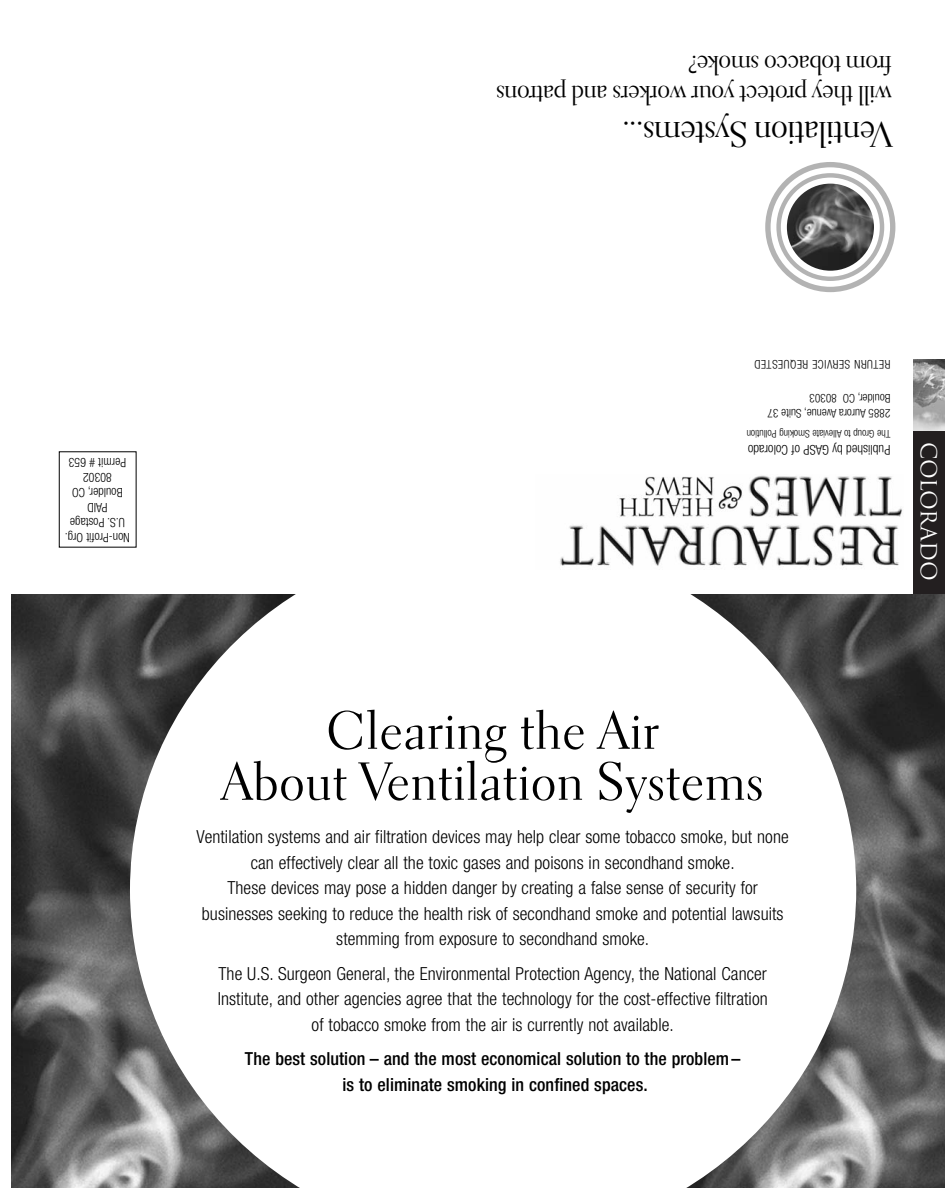
<style>
.page{position:relative;width:945px;height:1188px;background:#fff}
.page>*{position:absolute;margin:0;border:0;box-sizing:border-box;transform-origin:0 0}
.t1{font:54px/51px "Electra LH Display";letter-spacing:.04em;color:#000;text-align:center}
.t2{font:36px "Electra LH Display";letter-spacing:.01em;color:#000}
.t3{font:27px/30px "Electra LH Display";letter-spacing:.01em;color:#000}
.t4{font:21.6px "Trajan";letter-spacing:-.01em;color:#fff}
.t5{font:300 condensed 18px/25.5px "Helvetica Neue";letter-spacing:.005em;color:#000;text-align:center}
.t6{font:500 condensed 18px/25.5px "Helvetica Neue";letter-spacing:.005em;color:#000;text-align:center}
.t7{font:300 condensed 13.5px "Helvetica Neue";color:#000;scale:.95 1}
.t8{font:300 condensed 12.75px/15px "Helvetica Neue";color:#000;text-align:center;scale:.95 1}
.t9{font:300 condensed 12px/15px "Helvetica Neue";color:#000;scale:.95 1}
.t10{font:300 condensed 12px "Helvetica Neue";letter-spacing:.05em;color:#000;scale:.95 1}
.t11{font:300 condensed 10.5px "Helvetica Neue";color:#000;scale:.95 1}
</style>
<div class="page">
<img style="left:12px;top:594px;width:118px;height:594px">
<img style="left:856px;top:594px;width:89px;height:594px">
<svg style="left:130px;top:538px;width:726px;height:650px"></svg>
<svg style="left:765px;top:162px;width:130px;height:130px"></svg>
<div style="left:514px;top:453px;width:390px;height:123px;background:#fff"></div>
<img style="left:560px;top:475px;width:342px;height:92px">
<div style="left:60px;top:452px;width:76px;height:95px;background:#fff"></div>
<div style="left:914px;top:359px;width:31px;height:235px;background:#231f20"></div>
<img style="left:914px;top:359px;width:31px;height:72px">
<img style="left:787px;top:184px;width:87px;height:87px;border-radius:50%">
<h3 class="t3" style="left:891px;top:107px;width:396px;rotate:-180deg">will they protect your workers and patrons from tobacco smoke?</h3>
<h2 class="t2" style="left:891px;top:148px;width:270px;rotate:-180deg">Ventilation Systems...</h2>
<p class="t8" style="left:130px;top:543px;width:70px;rotate:-180deg">Non-Profit Org.<br>U.S. Postage<br>PAID<br>Boulder, CO<br>80302<br>Permit # 653</p>
<p class="t10" style="left:890px;top:368px;width:145px;rotate:-180deg">RETURN SERVICE REQUESTED</p>
<p class="t9" style="left:890px;top:420px;width:131px;rotate:-180deg">2885 Aurora Avenue, Suite 37<br>Boulder, CO 80303</p>
<p class="t11" style="left:890px;top:438px;width:153px;rotate:-180deg">The Group to Alleviate Smoking Pollution</p>
<p class="t7" style="left:890px;top:455px;width:151px;rotate:-180deg">Published by GASP of Colorado</p>
<p class="t4" style="left:941px;top:442px;width:140px;rotate:90deg">ColoradO</p>
<h1 class="t1" style="left:223px;top:710px;width:542px">Clearing the Air<br>About Ventilation Systems</h1>
<p class="t5" style="left:197px;top:826px;width:594px">Ventilation systems and air filtration devices may help clear some tobacco smoke, but none can effectively clear all the toxic gases and poisons in secondhand smoke.<br>These devices may pose a hidden danger by creating a false sense of security for businesses seeking to reduce the health risk of secondhand smoke and potential lawsuits stemming from exposure to secondhand smoke.</p>
<p class="t5" style="left:218px;top:962px;width:552px">The U.S. Surgeon General, the Environmental Protection Agency, the National Cancer<br>Institute, and other agencies agree that the technology for the cost-effective filtration of tobacco smoke from the air is currently not available.</p>
<p class="t6" style="left:245px;top:1048px;width:497px">The best solution – and the most economical solution to the problem – is to eliminate smoking in confined spaces.</p>
</div>
